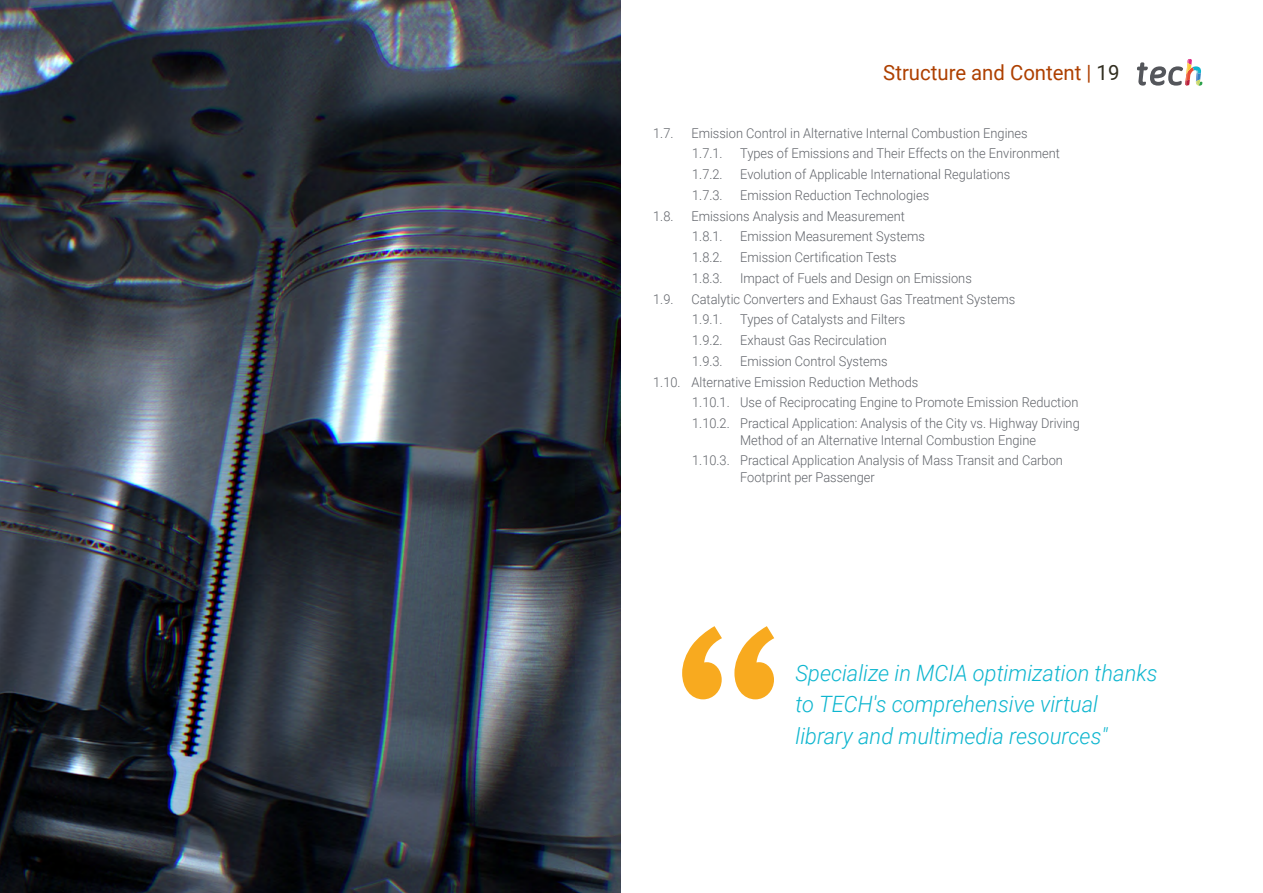
<style>
.page{position:relative;width:1263px;height:893px;background:#fff}
.page>*{position:absolute;margin:0;border:0;box-sizing:border-box;transform-origin:0 0}
.t1{font:italic 300 22.5px/31.5px "Roboto";color:#0fb6cf}
.t2{font:21px "Roboto";color:#ae4000}
.t3{font:300 13.5px/20.7px "Roboto";color:#61646a;scale:.95 1}
.s1{color:#312e20}
</style>
<div class="page">
<img style="left:0;top:0;width:621px;height:893px">
<svg style="left:682px;top:626px;width:92px;height:73px"></svg>
<svg style="left:1137px;top:59px;width:65px;height:27px"></svg>
<h2 class="t2" style="left:883px;top:57px;width:238px">Structure and Content | <span class="s1">19</span></h2>
<p class="t3" style="left:653px;top:122px;width:23px">1.7.</p>
<p class="t3" style="left:691px;top:122px;width:355px">Emission Control in Alternative Internal Combustion Engines<br>1.7.1.</p>
<p class="t3" style="left:740px;top:143px;width:338px">Types of Emissions and Their Effects on the Environment</p>
<p class="t3" style="left:692px;top:164px;width:34px">1.7.2.</p>
<p class="t3" style="left:740px;top:164px;width:286px">Evolution of Applicable International Regulations</p>
<p class="t3" style="left:692px;top:184px;width:34px">1.7.3.</p>
<p class="t3" style="left:740px;top:184px;width:201px">Emission Reduction Technologies</p>
<p class="t3" style="left:653px;top:205px;width:23px">1.8.</p>
<p class="t3" style="left:691px;top:205px;width:226px">Emissions Analysis and Measurement<br>1.8.1.</p>
<p class="t3" style="left:740px;top:226px;width:196px">Emission Measurement Systems</p>
<p class="t3" style="left:692px;top:247px;width:34px">1.8.2.</p>
<p class="t3" style="left:740px;top:247px;width:166px">Emission Certification Tests</p>
<p class="t3" style="left:692px;top:267px;width:34px">1.8.3.</p>
<p class="t3" style="left:740px;top:267px;width:245px">Impact of Fuels and Design on Emissions</p>
<p class="t3" style="left:653px;top:288px;width:23px">1.9.</p>
<p class="t3" style="left:691px;top:288px;width:342px">Catalytic Converters and Exhaust Gas Treatment Systems<br>1.9.1.</p>
<p class="t3" style="left:740px;top:309px;width:175px">Types of Catalysts and Filters</p>
<p class="t3" style="left:692px;top:330px;width:34px">1.9.2.</p>
<p class="t3" style="left:740px;top:330px;width:156px">Exhaust Gas Recirculation</p>
<p class="t3" style="left:692px;top:350px;width:34px">1.9.3.</p>
<p class="t3" style="left:740px;top:350px;width:157px">Emission Control Systems</p>
<p class="t3" style="left:653px;top:371px;width:281px">1.10. Alternative Emission Reduction Methods</p>
<p class="t3" style="left:692px;top:392px;width:408px">1.10.1. Use of Reciprocating Engine to Promote Emission Reduction</p>
<p class="t3" style="left:692px;top:413px;width:409px">1.10.2. Practical Application: Analysis of the City vs. Highway Driving</p>
<p class="t3" style="left:692px;top:429px;width:392px;text-indent:48px">Method of an Alternative Internal Combustion Engine<br>1.10.3. Practical Application Analysis of Mass Transit and Carbon</p>
<p class="t3" style="left:740px;top:466px;width:143px">Footprint per Passenger</p>
<h1 class="t1" style="left:795px;top:656px;width:364px">Specialize in MCIA optimization thanks to TECH's comprehensive virtual library and multimedia resources"</h1>
</div>
